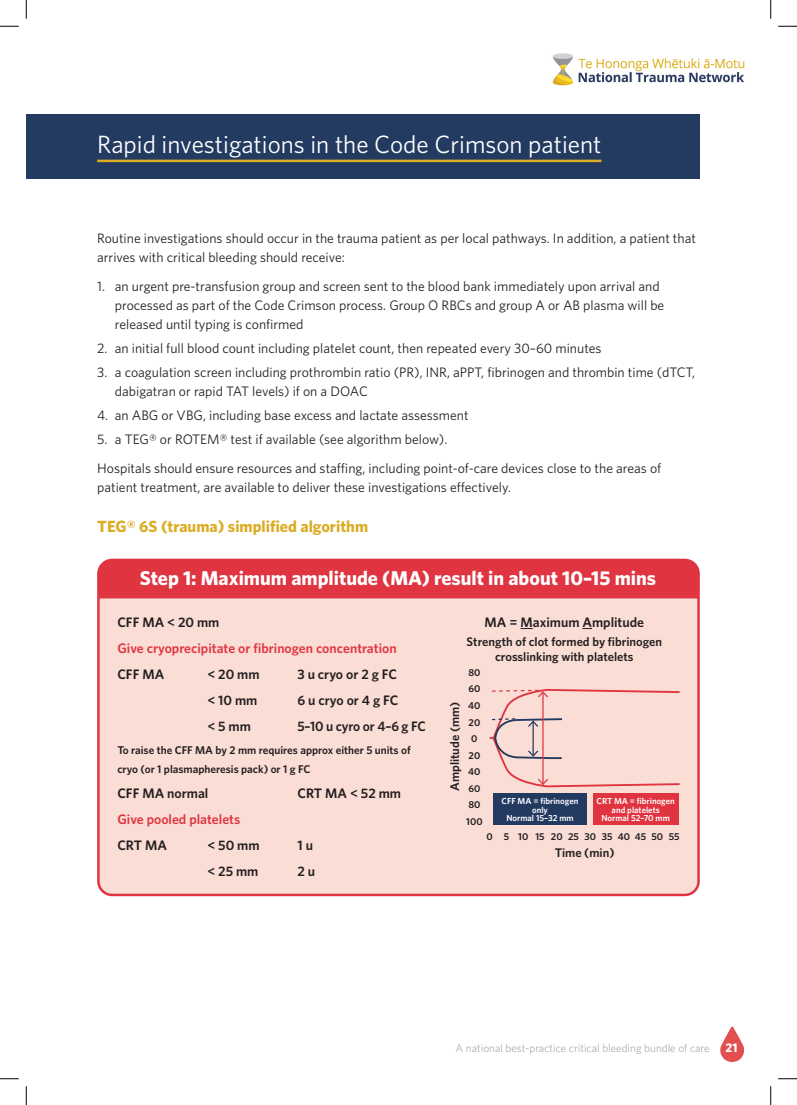
<style>
.page{position:relative;width:797px;height:1105px;background:#fff}
.page>*{position:absolute;margin:0;border:0;box-sizing:border-box;transform-origin:0 0}
.Heading{font:25px "Whitney";color:#fff}
.t1{font:700 20px "Whitney";color:#fff}
.Sub_head{font:700 16.25px "Whitney";color:#dbad26}
.Body_Copy{font:13.75px/18.8px "Whitney";color:#231f20}
.t2{font:600 13.75px "Whitney";color:#231f20}
.t3{font:600 13.75px "Whitney";color:#e03541}
.t4{font:600 12.5px/15px "Whitney";color:#231f20;text-align:center}
.t5{font:700 12.5px "Whitney";color:#fff}
.t6{font:600 11.25px/18.8px "Whitney";color:#231f20}
.t7{font:300 11.25px "Whitney";color:#93969a}
.t8{font:600 10px "Whitney";color:#231f20}
.t9{font:600 8.75px/8.8px "Whitney";color:#fff;text-align:center}
</style>
<div class="page">
<svg style="left:720px;top:1026px;width:25px;height:36px"></svg>
<img style="left:552px;top:53px;width:193px;height:33px">
<div style="left:26px;top:115px;width:673px;height:64px;background:#233a61"></div>
<hr style="left:97px;top:160px;width:504px;height:2px;background:#dbad26">
<div style="left:97px;top:559px;width:602px;height:36px;background:#e03541"></div>
<div style="left:97px;top:595px;width:603px;height:302px;background:#faddd5"></div>
<svg style="left:520px;top:628px;width:13px;height:1px"></svg>
<svg style="left:489px;top:689px;width:192px;height:99px"></svg>
<div style="left:493px;top:793px;width:93px;height:32px;background:#233a61"></div>
<div style="left:593px;top:793px;width:85px;height:32px;background:#e03541"></div>
<svg style="left:0;top:25px;width:19px;height:2px"></svg>
<svg style="left:778px;top:25px;width:19px;height:2px"></svg>
<svg style="left:0;top:1078px;width:19px;height:1px"></svg>
<svg style="left:778px;top:1078px;width:19px;height:1px"></svg>
<svg style="left:25px;top:0;width:2px;height:19px"></svg>
<svg style="left:25px;top:1086px;width:2px;height:19px"></svg>
<svg style="left:770px;top:0;width:1px;height:19px"></svg>
<svg style="left:770px;top:1086px;width:1px;height:19px"></svg>
<p class="Heading" style="left:97px;top:127px;width:506px">Rapid investigations in the Code Crimson patient</p>
<p class="Body_Copy" style="left:97px;top:229px;width:600px">Routine investigations should occur in the trauma patient as per local pathways. In addition, a patient that arrives with critical bleeding should receive:</p>
<p class="Body_Copy" style="left:115px;top:277px;width:551px;text-indent:-18px">1. an urgent pre-transfusion group and screen sent to the blood bank immediately upon arrival and processed as part of the Code Crimson process. Group O RBCs and group A or AB plasma will be released until typing is confirmed</p>
<p class="Body_Copy" style="left:97px;top:338px;width:506px">2. an initial full blood count including platelet count, then repeated every 30–60 minutes</p>
<p class="Body_Copy" style="left:115px;top:363px;width:582px;text-indent:-18px">3. a coagulation screen including prothrombin ratio (PR), INR, aPPT, fibrinogen and thrombin time (dTCT, dabigatran or rapid TAT levels) if on a DOAC</p>
<p class="Body_Copy" style="left:97px;top:405px;width:373px">4. an ABG or VBG, including base excess and lactate assessment</p>
<p class="Body_Copy" style="left:97px;top:429px;width:352px">5. a TEG® or ROTEM® test if available (see algorithm below).</p>
<p class="Body_Copy" style="left:97px;top:459px;width:565px">Hospitals should ensure resources and staffing, including point-of-care devices close to the areas of patient treatment, are available to deliver these investigations effectively.</p>
<p class="Sub_head" style="left:97px;top:516px;width:272px">TEG® 6S (trauma) simplified algorithm</p>
<p class="t1" style="left:140px;top:565px;width:518px">Step 1: Maximum amplitude (MA) result in about 10–15 mins</p>
<p class="t2" style="left:117px;top:613px;width:104px">CFF MA &lt; 20 mm</p>
<p class="t3" style="left:117px;top:639px;width:281px">Give cryoprecipitate or fibrinogen concentration</p>
<p class="t2" style="left:117px;top:665px;width:48px">CFF MA</p>
<p class="t2" style="left:207px;top:665px;width:54px">&lt; 20 mm</p>
<p class="t2" style="left:297px;top:665px;width:101px">3 u cryo or 2 g FC</p>
<p class="t2" style="left:207px;top:691px;width:51px">&lt; 10 mm</p>
<p class="t2" style="left:297px;top:691px;width:102px">6 u cryo or 4 g FC</p>
<p class="t2" style="left:207px;top:717px;width:45px">&lt; 5 mm</p>
<p class="t2" style="left:297px;top:717px;width:130px">5–10 u cyro or 4–6 g FC</p>
<p class="t6" style="left:117px;top:740px;width:295px">To raise the CFF MA by 2 mm requires approx either 5 units of cryo (or 1 plasmapheresis pack) or 1 g FC</p>
<p class="t2" style="left:117px;top:784px;width:93px">CFF MA normal</p>
<p class="t2" style="left:297px;top:784px;width:105px">CRT MA &lt; 52 mm</p>
<p class="t3" style="left:117px;top:810px;width:124px">Give pooled platelets</p>
<p class="t2" style="left:117px;top:836px;width:51px">CRT MA</p>
<p class="t2" style="left:207px;top:836px;width:54px">&lt; 50 mm</p>
<p class="t2" style="left:297px;top:836px;width:17px">1 u</p>
<p class="t2" style="left:207px;top:862px;width:53px">&lt; 25 mm</p>
<p class="t2" style="left:297px;top:862px;width:19px">2 u</p>
<p class="t2" style="left:484px;top:613px;width:161px">MA = Maximum Amplitude</p>
<p class="t4" style="left:466px;top:634px;width:197px">Strength of clot formed by fibrinogen crosslinking with platelets</p>
<p class="t8" style="left:468px;top:666px;width:14px">80</p>
<p class="t8" style="left:468px;top:682px;width:13px">60</p>
<p class="t8" style="left:468px;top:699px;width:14px">40</p>
<p class="t8" style="left:468px;top:715px;width:13px">20</p>
<p class="t8" style="left:471px;top:732px;width:8px">0</p>
<p class="t8" style="left:468px;top:748px;width:13px">20</p>
<p class="t8" style="left:468px;top:765px;width:14px">40</p>
<p class="t8" style="left:468px;top:782px;width:13px">60</p>
<p class="t8" style="left:468px;top:798px;width:14px">80</p>
<p class="t4" style="left:447px;top:791px;width:91px;rotate:-90deg">Amplitude (mm)</p>
<p class="t9" style="left:501px;top:796px;width:78px">CFF MA = fibrinogen only<br>Normal 15–32 mm</p>
<p class="t9" style="left:596px;top:796px;width:80px">CRT MA = fibrinogen and platelets<br>Normal 52–70 mm</p>
<p class="t8" style="left:466px;top:815px;width:18px">100</p>
<p class="t8" style="left:486px;top:830px;width:8px">0</p>
<p class="t8" style="left:504px;top:830px;width:7px">5</p>
<p class="t8" style="left:518px;top:830px;width:12px">10</p>
<p class="t8" style="left:535px;top:830px;width:11px">15</p>
<p class="t8" style="left:551px;top:830px;width:13px">20</p>
<p class="t8" style="left:568px;top:830px;width:12px">25</p>
<p class="t8" style="left:584px;top:830px;width:13px">30</p>
<p class="t8" style="left:601px;top:830px;width:12px">35</p>
<p class="t8" style="left:617px;top:830px;width:14px">40</p>
<p class="t8" style="left:635px;top:830px;width:13px">45</p>
<p class="t8" style="left:651px;top:830px;width:13px">50</p>
<p class="t8" style="left:668px;top:830px;width:12px">55</p>
<p class="t4" style="left:555px;top:845px;width:61px">Time (min)</p>
<p class="t7" style="left:455px;top:1041px;width:255px">A national best-practice critical bleeding bundle of care</p>
<p class="t5" style="left:725px;top:1039px;width:13px">21</p>
</div>
